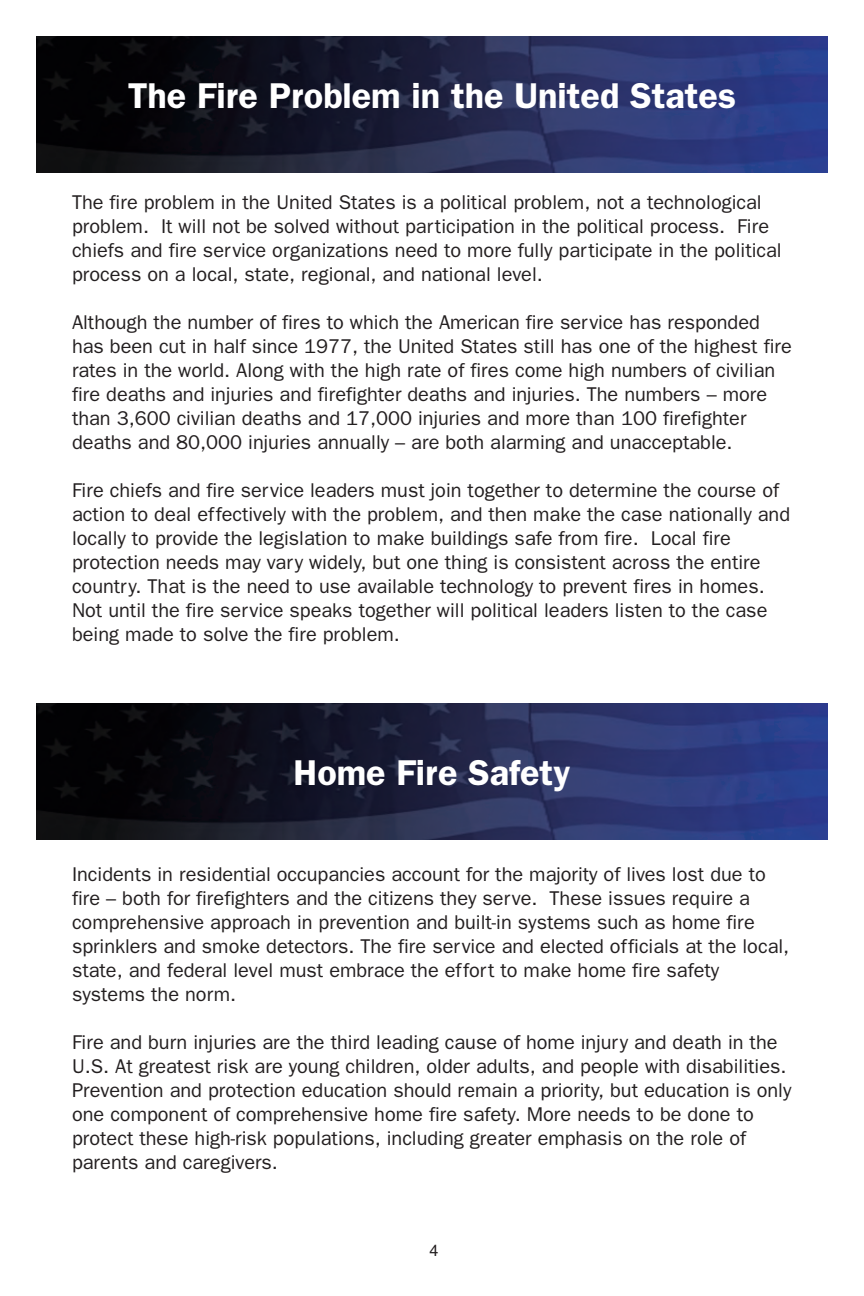
<style>
.page{position:relative;width:864px;height:1296px;background:#fff}
.page>*{position:absolute;margin:0;border:0;box-sizing:border-box;transform-origin:0 0}
.t1{font:600 36px "Franklin Gothic";color:#fff}
.t2{font:20px/24px "Franklin Gothic";color:#231f20}
.t3{font:16px "Helvetica";color:#231f20}
</style>
<div class="page">
<img style="left:37px;top:36px;width:791px;height:137px">
<img style="left:37px;top:703px;width:791px;height:137px">
<h1 class="t1" style="left:128px;top:75px;width:610px">The Fire Problem in the United States</h1>
<p class="t2" style="left:72px;top:190px;width:711px">The fire problem in the United States is a political problem, not a technological problem. It will not be solved without participation in the political process. Fire chiefs and fire service organizations need to more fully participate in the political process on a local, state, regional, and national level.</p>
<p class="t2" style="left:72px;top:310px;width:722px">Although the number of fires to which the American fire service has responded has been cut in half since 1977, the United States still has one of the highest fire rates in the world. Along with the high rate of fires come high numbers of civilian fire deaths and injuries and firefighter deaths and injuries. The numbers – more than 3,600 civilian deaths and 17,000 injuries and more than 100 firefighter deaths and 80,000 injuries annually – are both alarming and unacceptable.</p>
<p class="t2" style="left:72px;top:478px;width:720px">Fire chiefs and fire service leaders must join together to determine the course of action to deal effectively with the problem, and then make the case nationally and locally to provide the legislation to make buildings safe from fire. Local fire protection needs may vary widely, but one thing is consistent across the entire country. That is the need to use available technology to prevent fires in homes.<br>Not until the fire service speaks together will political leaders listen to the case being made to solve the fire problem.</p>
<h1 class="t1" style="left:294px;top:752px;width:278px">Home Fire Safety</h1>
<p class="t2" style="left:72px;top:862px;width:719px">Incidents in residential occupancies account for the majority of lives lost due to fire – both for firefighters and the citizens they serve. These issues require a comprehensive approach in prevention and built-in systems such as home fire sprinklers and smoke detectors. The fire service and elected officials at the local, state, and federal level must embrace the effort to make home fire safety systems the norm.</p>
<p class="t2" style="left:72px;top:1030px;width:721px">Fire and burn injuries are the third leading cause of home injury and death in the U.S. At greatest risk are young children, older adults, and people with disabilities.<br>Prevention and protection education should remain a priority, but education is only one component of comprehensive home fire safety. More needs to be done to protect these high-risk populations, including greater emphasis on the role of parents and caregivers.</p>
<p class="t3" style="left:429px;top:1245px;width:10px">4</p>
</div>
